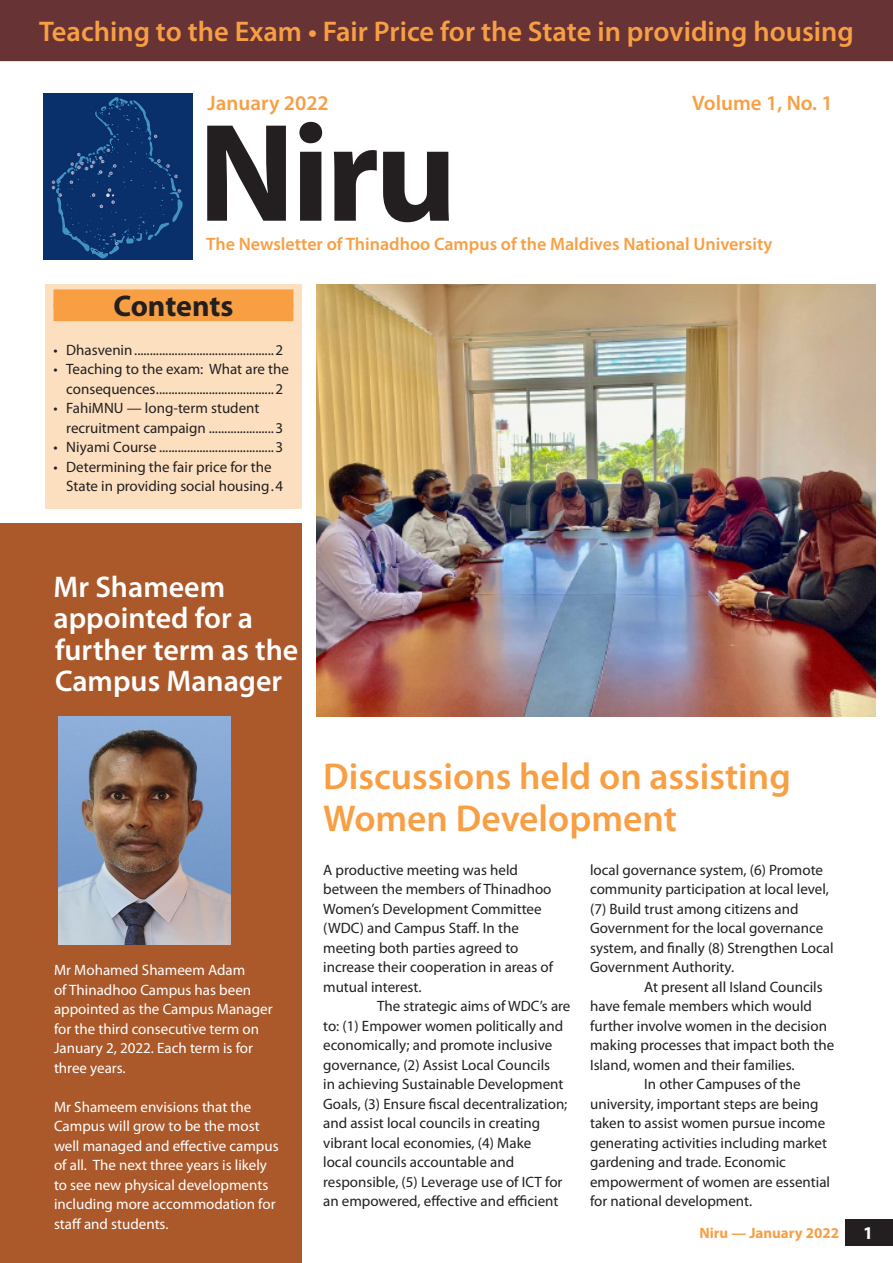
<style>
.page{position:relative;width:893px;height:1263px;background:#fff}
.page>*{position:absolute;margin:0;border:0;box-sizing:border-box;transform-origin:0 0}
.t1{font:700 141px "Myriad Pro";color:#231f20}
.Head_1{font:600 37.5px "Myriad Pro";color:#f89f44}
.Head_2_reverse{font:600 30px/31.5px "Myriad Pro";color:#fff}
.Body{font:700 30px "Myriad Pro";letter-spacing:-.005em;color:#231f20}
.News_title_flash{font:600 28.5px "Myriad Pro";color:#f89f44}
.t2{font:600 21px "Myriad Pro";color:#f89f44}
.Tagline{font:600 18px "Myriad Pro";color:#f89f44}
.t3{font:700 18px "Myriad Pro";color:#fff}
.Body-2{font:15px/19.5px "Myriad Pro";color:#231f20}
.Body-3{font:15px/19.5px "Myriad Pro";color:#fff}
.t4{font:700 15px "Myriad Pro";color:#f89f44}
</style>
<div class="page">
<div style="left:0;top:523px;width:302px;height:740px;background:#ab592a"></div>
<div style="left:45px;top:285px;width:257px;height:224px;background:#fcdfbf"></div>
<div style="left:54px;top:289px;width:239px;height:18px;background:#f89f44"></div>
<div style="left:54px;top:303px;width:239px;height:18px;background:#f89f44"></div>
<div style="left:0;top:0;width:893px;height:61px;background:#673334"></div>
<div style="left:846px;top:1219px;width:47px;height:26px;background:#231f20"></div>
<img style="left:317px;top:285px;width:559px;height:431px">
<img style="left:44px;top:94px;width:149px;height:165px">
<img style="left:58px;top:716px;width:173px;height:229px">
<p class="News_title_flash" style="left:39px;top:13px;width:816px">Teaching to the Exam • Fair Price for the State in providing housing</p>
<p class="t2" style="left:208px;top:89px;width:123px">January 2022</p>
<p class="t2" style="left:692px;top:89px;width:142px">Volume 1, No. 1</p>
<p class="t1" style="left:198px;top:81px;width:261px">Niru</p>
<p class="Tagline" style="left:206px;top:233px;width:568px">The Newsletter of Thinadhoo Campus of the Maldives National University</p>
<p class="Body" style="left:113px;top:286px;width:122px">Contents</p>
<p class="Body-2" style="left:54px;top:340px;width:231px">• Dhasvenin.............................................2</p>
<p class="Body-2" style="left:54px;top:359px;width:237px;text-align:center">• Teaching to the exam: What are the consequences......................................2</p>
<p class="Body-2" style="left:66px;top:398px;width:218px;text-indent:-13px">• FahiMNU — long-term student recruitment campaign .....................3</p>
<p class="Body-2" style="left:54px;top:437px;width:231px">• Niyami Course .....................................3</p>
<p class="Body-2" style="left:66px;top:457px;width:218px;text-indent:-13px">• Determining the fair price for the<br>State in providing social housing.4</p>
<p class="Head_2_reverse" style="left:54px;top:570px;width:246px">Mr Shameem appointed for a further term as the<br>Campus Manager</p>
<p class="Body-3" style="left:54px;top:960px;width:220px">Mr Mohamed Shameem Adam<br>of Thinadhoo Campus has been appointed as the Campus Manager for the third consecutive term on<br>January 2, 2022. Each term is for three years.</p>
<p class="Body-3" style="left:54px;top:1097px;width:226px">Mr Shameem envisions that the<br>Campus will grow to be the most well managed and effective campus of all. The next three years is likely to see new physical developments including more accommodation for staff and students.</p>
<p class="Head_1" style="left:323px;top:753px;width:469px">Discussions held on assisting</p>
<p class="Head_1" style="left:323px;top:795px;width:355px">Women Development</p>
<p class="Body-2" style="left:323px;top:859px;width:231px">A productive meeting was held between the members of Thinadhoo<br>Women’s Development Committee (WDC) and Campus Staff. In the meeting both parties agreed to increase their cooperation in areas of mutual interest.</p>
<p class="Body-2" style="left:323px;top:996px;width:249px;text-indent:54px">The strategic aims of WDC’s are to: (1) Empower women politically and economically; and promote inclusive governance, (2) Assist Local Councils<br>in achieving Sustainable Development Goals, (3) Ensure fiscal decentralization; and assist local councils in creating vibrant local economies, (4) Make<br>local councils accountable and responsible, (5) Leverage use of ICT for an empowered, effective and efficient</p>
<p class="Body-2" style="left:590px;top:859px;width:245px">local governance system, (6) Promote community participation at local level, (7) Build trust among citizens and Government for the local governance system, and finally (8) Strengthen Local Government Authority.</p>
<p class="Body-2" style="left:590px;top:976px;width:246px;text-indent:54px">At present all Island Councils have female members which would further involve women in the decision making processes that impact both the Island, women and their families.</p>
<p class="Body-2" style="left:590px;top:1074px;width:242px;text-indent:54px">In other Campuses of the university, important steps are being taken to assist women pursue income generating activities including market gardening and trade. Economic empowerment of women are essential for national development.</p>
<p class="t4" style="left:699px;top:1223px;width:141px">Niru — January 2022</p>
<p class="t3" style="left:863px;top:1221px;width:11px">1</p>
</div>
